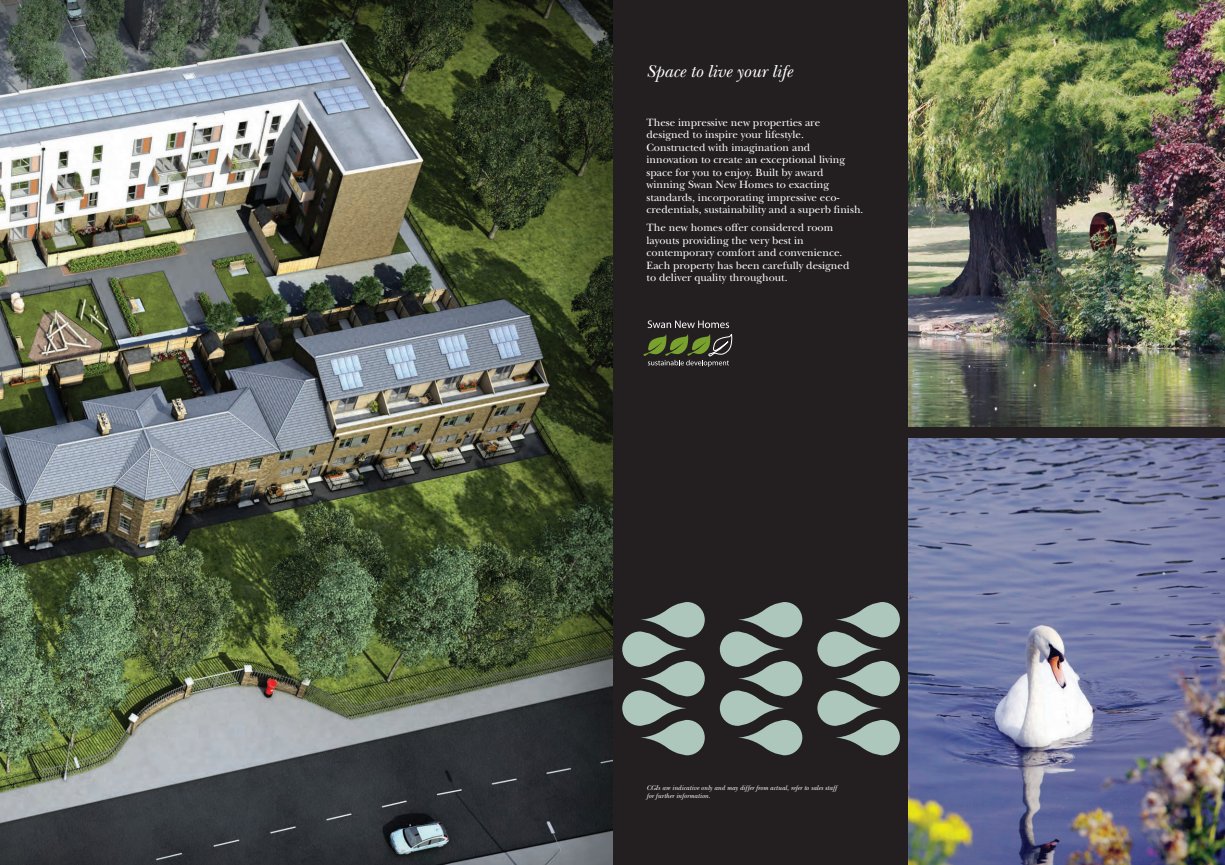
<style>
.page{position:relative;width:1225px;height:865px;background:#fff}
.page>*{position:absolute;margin:0;border:0;box-sizing:border-box;transform-origin:0 0}
.t1{font:italic 18px "New Baskerville";color:#fff}
.t2{font:11px/12.5px "New Baskerville";color:#fff}
.t3{font:italic 7px/8px "New Baskerville";color:#fff}
</style>
<div class="page">
<img style="left:907px;top:0;width:318px;height:427px">
<img style="left:907px;top:438px;width:318px;height:427px">
<div style="left:612px;top:0;width:295px;height:865px;background:#231f20"></div>
<svg style="left:622px;top:602px;width:83px;height:153px"></svg>
<svg style="left:720px;top:602px;width:82px;height:153px"></svg>
<svg style="left:817px;top:602px;width:83px;height:153px"></svg>
<img style="left:0;top:0;width:612px;height:865px">
<svg style="left:643px;top:334px;width:89px;height:33px"></svg>
<svg style="left:647px;top:320px;width:82px;height:8px"></svg>
<h1 class="t1" style="left:646px;top:65px;width:147px">Space to live your life</h1>
<p class="t2" style="left:646px;top:117px;width:218px">These impressive new properties are designed to inspire your lifestyle.<br>Constructed with imagination and innovation to create an exceptional living space for you to enjoy. Built by award winning Swan New Homes to exacting standards, incorporating impressive eco&shy;credentials, sustainability and a superb finish.</p>
<p class="t2" style="left:646px;top:223px;width:204px">The new homes offer considered room layouts providing the very best in contemporary comfort and convenience.<br>Each property has been carefully designed to deliver quality throughout.</p>
<p class="t3" style="left:646px;top:784px;width:192px">CGIs are indicative only and may differ from actual, refer to sales staff for further information.</p>
</div>
